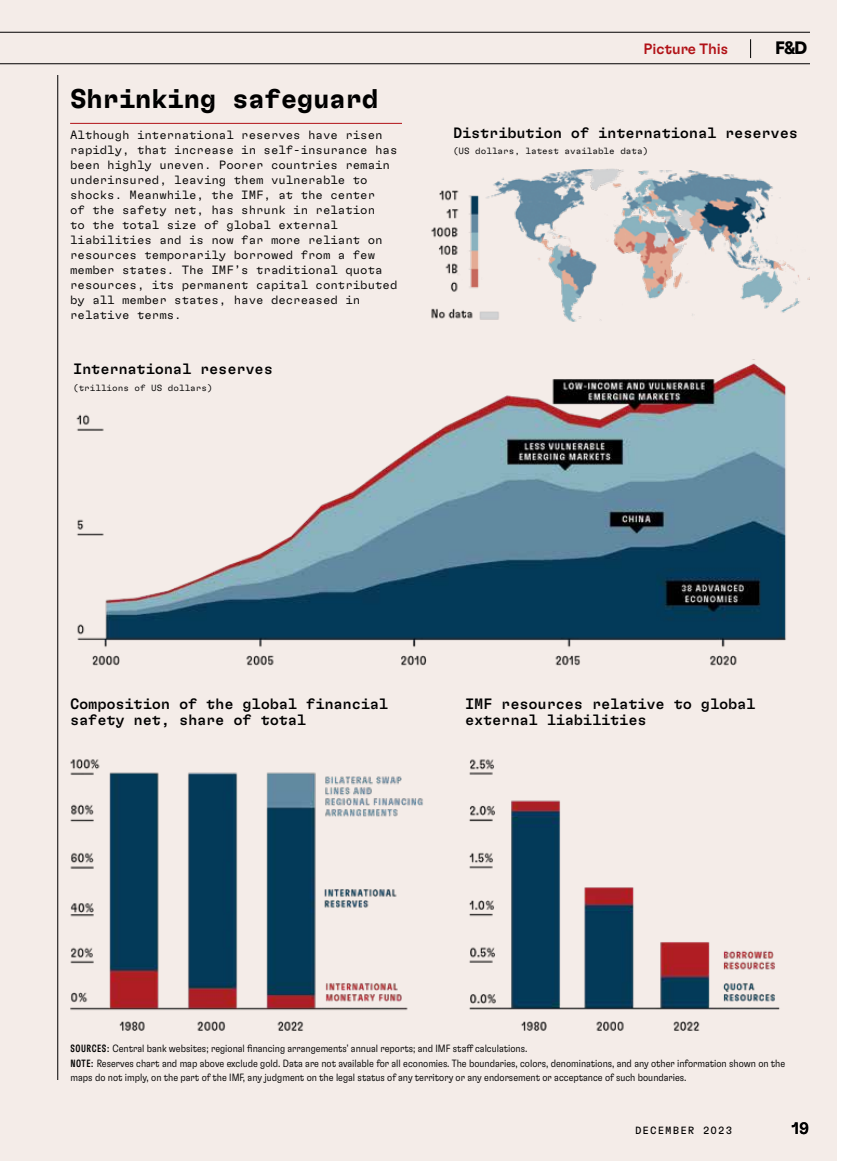
<style>
.page{position:relative;width:864px;height:1161px;background:#fff}
.page>*{position:absolute;margin:0;border:0;box-sizing:border-box;transform-origin:0 0}
.t1{font:700 27px "GT Flexa Mono";letter-spacing:-.02em;color:#000}
.t2{font:700 18px "GT Flexa";color:#000}
.t3{font:500 16.5px "GT Flexa";color:#000}
.t4{font:500 15px/16.5px "GT Flexa Mono";letter-spacing:-.015em;color:#000}
.t5{font:500 15px "GT Flexa";color:#b11116}
.t6{font:300 12px/15px "GT Flexa Mono";color:#000}
.t7{font:300 condensed 10.5px/15px "GT Flexa";color:#000}
.t8{font:10.5px "GT Flexa Mono";letter-spacing:.1em;color:#000}
.t9{font:300 9px "GT Flexa Mono";color:#000}
.s1{font-weight:500;font-stretch:extra-condensed}
.s2{font-family:"Lyon Text";font-weight:400;font-stretch:normal}
</style>
<div class="page">
<div style="left:0;top:0;width:837px;height:1161px;background:#f4ece8"></div>
<hr style="left:57px;top:75px;width:1px;height:1005px;background:#000">
<hr style="left:70px;top:123px;width:332px;height:1px;background:#b11116">
<svg style="left:750px;top:39px;width:1px;height:19px"></svg>
<hr style="left:0;top:32px;width:810px;height:1px;background:#000">
<hr style="left:0;top:63px;width:810px;height:1px;background:#000">
<img style="left:76px;top:363px;width:710px;height:303px">
<img style="left:431px;top:169px;width:379px;height:191px">
<img style="left:70px;top:759px;width:710px;height:272px">
<h1 class="t1" style="left:70px;top:82px;width:310px">Shrinking safeguard</h1>
<p class="t5" style="left:644px;top:39px;width:86px">Picture This</p>
<h2 class="t2" style="left:775px;top:37px;width:33px">F&amp;D</h2>
<p class="t6" style="left:70px;top:127px;width:329px">Although international reserves have risen rapidly, that increase in self-insurance has been highly uneven. Poorer countries remain underinsured, leaving them vulnerable to shocks. Meanwhile, the IMF, at the center<br>of the safety net, has shrunk in relation<br>to the total size of global external liabilities and is now far more reliant on resources temporarily borrowed from a few member states. The IMF’s traditional quota resources, its permanent capital contributed by all member states, have decreased in relative terms.</p>
<p class="t4" style="left:453px;top:124px;width:347px">Distribution of international reserves</p>
<p class="t9" style="left:453px;top:146px;width:197px">(US dollars, latest available data)</p>
<p class="t4" style="left:73px;top:360px;width:201px">International reserves</p>
<p class="t9" style="left:73px;top:382px;width:141px">(trillions of US dollars)</p>
<p class="t4" style="left:70px;top:695px;width:320px">Composition of the global financial safety net, share of total</p>
<p class="t4" style="left:465px;top:695px;width:292px">IMF resources relative to global external liabilities</p>
<p class="t7" style="left:70px;top:1041px;width:716px"><span class="s1">SOURCES</span><span class="s2">:</span> Central bank websites; regional financing arrangements' annual reports; and IMF staff calculations.<br><span class="s1">NOTE</span><span class="s2">:</span> Reserves chart and map above exclude gold. Data are not available for all economies. The boundaries, colors, denominations, and any other information shown on the</p>
<p class="t7" style="left:70px;top:1069px;width:618px">maps do not imply, on the part of the IMF, any judgment on the legal status of any territory or any endorsement or acceptance of such boundaries.</p>
<p class="t8" style="left:635px;top:1124px;width:99px">DECEMBER 2023</p>
<h3 class="t3" style="left:792px;top:1118px;width:19px">19</h3>
</div>
